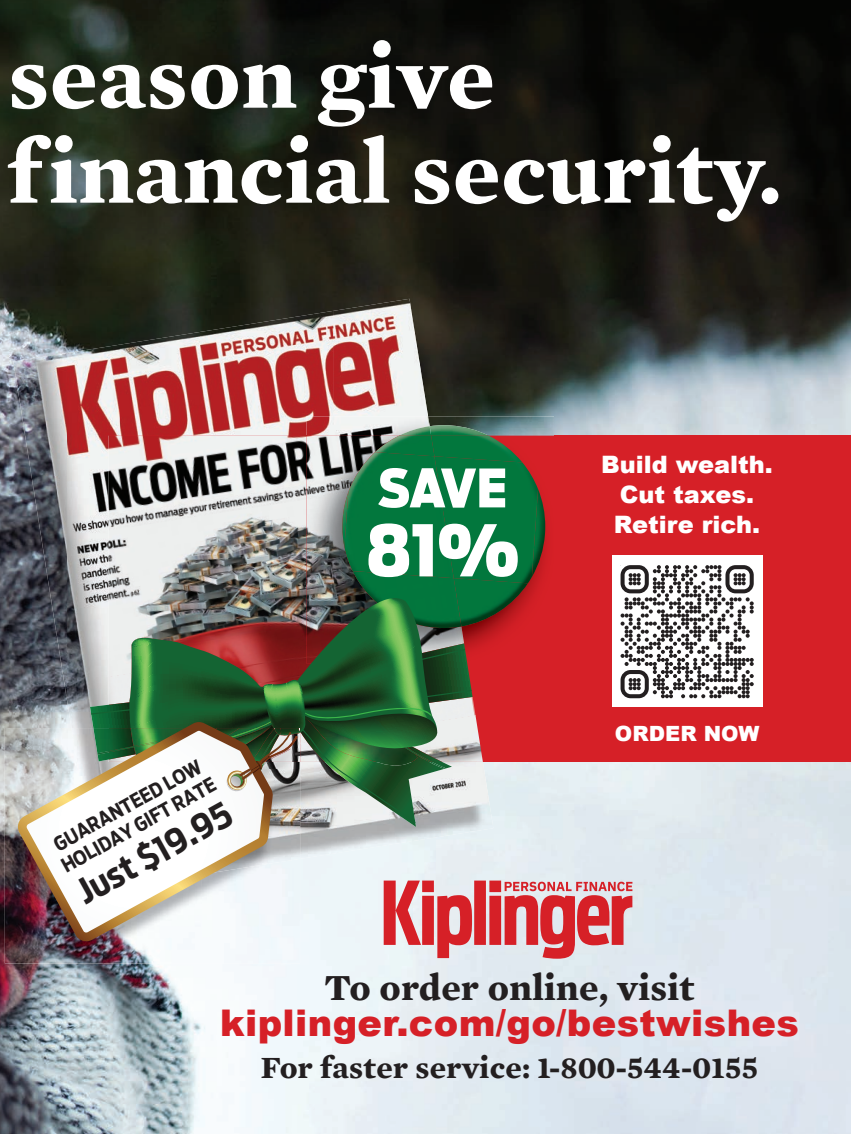
<style>
.page{position:relative;width:851px;height:1134px;background:#fff}
.page>*{position:absolute;margin:0;border:0;box-sizing:border-box;transform-origin:0 0}
.t1{font:700 91.5px/94.9px "Mercury Text G1";letter-spacing:.01em;color:#fff}
.t2{font:900 70.5px "Antenna Cond";color:#fff}
.t3{font:900 52.5px "Antenna Cond";color:#fff}
.t4{font:700 37.5px "Mercury Text G1";letter-spacing:.01em;color:#231f20}
.t5{font:900 36.75px "Arial";letter-spacing:.01em;color:#d62027}
.t6{font:700 34.5px "Antenna Cond";color:#231f20}
.t7{font:700 31.5px "Mercury Text G1";letter-spacing:.01em;color:#231f20}
.t8{font:900 24px/30px "Arial";color:#fff;text-align:center}
.t9{font:900 21px "Arial";color:#fff}
.t10{font:700 19.5px/22.5px "Antenna Cond";color:#231f20}
</style>
<div class="page">
<img style="left:0;top:0;width:850px;height:1134px">
<svg style="left:383px;top:881px;width:249px;height:78px;background:#dc7d83"></svg>
<div style="left:109px;top:436px;width:741px;height:326px;background:#d62027"></div>
<img style="left:300px;top:762px;width:193px;height:97px">
<img style="left:66px;top:345px;width:54px;height:377px">
<img style="left:13px;top:353px;width:54px;height:347px">
<img style="left:120px;top:311px;width:213px;height:125px">
<img style="left:333px;top:299px;width:95px;height:117px">
<img style="left:109px;top:436px;width:197px;height:162px">
<img style="left:306px;top:416px;width:248px;height:20px">
<img style="left:491px;top:520px;width:56px;height:120px">
<img style="left:306px;top:436px;width:46px;height:162px">
<img style="left:429px;top:425px;width:60px;height:11px">
<img style="left:434px;top:436px;width:83px;height:20px">
<img style="left:398px;top:426px;width:33px;height:10px">
<img style="left:342px;top:436px;width:92px;height:111px">
<img style="left:461px;top:489px;width:84px;height:138px">
<img style="left:352px;top:578px;width:109px;height:20px">
<img style="left:434px;top:456px;width:104px;height:127px">
<img style="left:344px;top:452px;width:109px;height:126px">
<img style="left:5px;top:728px;width:98px;height:236px">
<div style="left:202px;top:891px;width:98px;height:73px;background:#f4f8fc"></div>
<img style="left:103px;top:943px;width:99px;height:21px">
<img style="left:273px;top:855px;width:27px;height:36px">
<img style="left:16px;top:722px;width:257px;height:221px">
<svg style="left:27px;top:731px;width:237px;height:202px"></svg>
<img style="left:81px;top:598px;width:410px;height:257px">
<div style="left:612px;top:556px;width:150px;height:151px;background:#fff"></div>
<svg style="left:620px;top:565px;width:133px;height:133px"></svg>
<h1 class="t1" style="left:7px;top:25px;width:775px">season give financial security.</h1>
<p class="t10" style="left:47px;top:837px;width:175px;rotate:-29deg">GUARANTEED LOW<br>HOLIDAY GIFT RATE</p>
<h3 class="t6" style="left:69px;top:876px;width:173px;rotate:-29deg">Just $19.95</h3>
<h3 class="t3" style="left:378px;top:457px;width:131px">SAVE</h3>
<h2 class="t2" style="left:366px;top:509px;width:155px">81%</h2>
<p class="t8" style="left:601px;top:449px;width:173px">Build wealth.<br>Cut taxes.<br>Retire rich.</p>
<p class="t9" style="left:615px;top:718px;width:146px">ORDER NOW</p>
<h3 class="t4" style="left:324px;top:959px;width:371px">To order online, visit</h3>
<h3 class="t5" style="left:220px;top:996px;width:580px">kiplinger.com/go/bestwishes</h3>
<h3 class="t7" style="left:261px;top:1043px;width:499px">For faster service: 1-800-544-0155</h3>
</div>
